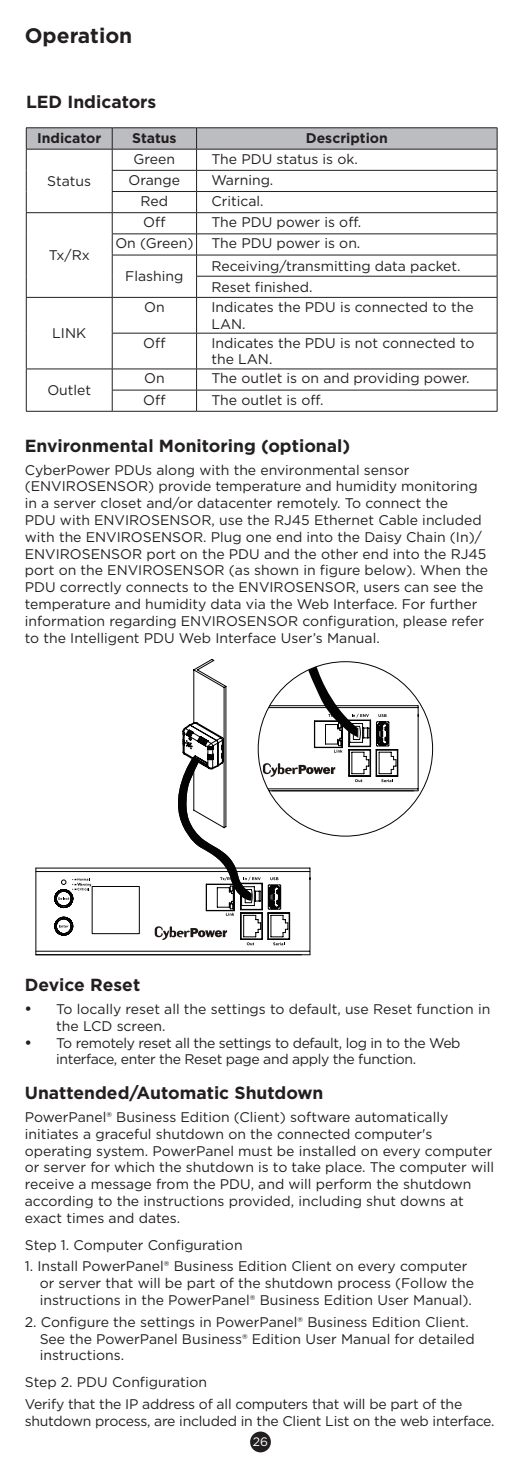
<style>
.page{position:relative;width:521px;height:1474px;background:#fff}
.page>*{position:absolute;margin:0;border:0;box-sizing:border-box;transform-origin:0 0}
.t1{font:700 21px "Gotham";color:#231f20}
.t2{font:700 17.5px "Gotham";color:#231f20}
.t3{font:14px/16.8px "Gotham";color:#231f20}
.t4{font:14px/16.8px "Gotham";letter-spacing:-.025em;color:#231f20}
.t5{font:700 14px "Gotham";color:#231f20}
.t6{font:12.25px "Gotham";color:#fff}
.s1{font-family:"Calibri"}
</style>
<div class="page">
<div style="left:250px;top:1431px;width:21px;height:21px;background:#231f20;border-radius:50%"></div>
<hr style="left:26px;top:127px;width:86px;height:1px;background:#231f20">
<hr style="left:112px;top:127px;width:85px;height:1px;background:#231f20">
<hr style="left:197px;top:127px;width:300px;height:1px;background:#231f20">
<svg style="left:26px;top:128px;width:472px;height:169px"></svg>
<hr style="left:26px;top:297px;width:86px;height:1px;background:#231f20">
<hr style="left:26px;top:298px;width:1px;height:35px;background:#231f20">
<hr style="left:112px;top:297px;width:85px;height:1px;background:#231f20">
<hr style="left:112px;top:298px;width:1px;height:35px;background:#231f20">
<hr style="left:197px;top:297px;width:300px;height:1px;background:#231f20">
<hr style="left:196px;top:298px;width:1px;height:35px;background:#231f20">
<hr style="left:497px;top:298px;width:1px;height:35px;background:#231f20">
<hr style="left:26px;top:333px;width:1px;height:36px;background:#231f20">
<hr style="left:112px;top:333px;width:85px;height:1px;background:#231f20">
<hr style="left:112px;top:333px;width:1px;height:36px;background:#231f20">
<hr style="left:197px;top:333px;width:300px;height:1px;background:#231f20">
<hr style="left:196px;top:333px;width:1px;height:36px;background:#231f20">
<hr style="left:497px;top:333px;width:1px;height:36px;background:#231f20">
<hr style="left:26px;top:368px;width:86px;height:1px;background:#231f20">
<hr style="left:112px;top:368px;width:85px;height:1px;background:#231f20">
<hr style="left:197px;top:368px;width:300px;height:1px;background:#231f20">
<svg style="left:26px;top:369px;width:1px;height:42px"></svg>
<hr style="left:112px;top:390px;width:85px;height:1px;background:#231f20">
<svg style="left:112px;top:369px;width:1px;height:42px"></svg>
<hr style="left:197px;top:390px;width:300px;height:1px;background:#231f20">
<svg style="left:196px;top:369px;width:1px;height:42px"></svg>
<svg style="left:497px;top:369px;width:1px;height:42px"></svg>
<hr style="left:26px;top:411px;width:86px;height:1px;background:#231f20">
<hr style="left:112px;top:411px;width:85px;height:1px;background:#231f20">
<hr style="left:197px;top:411px;width:300px;height:1px;background:#231f20">
<svg style="left:35px;top:659px;width:398px;height:296px"></svg>
<hr style="left:36px;top:868px;width:1px;height:86px;background:#030303">
<h1 class="t1" style="left:25px;top:21px;width:109px">Operation</h1>
<p class="t2" style="left:26px;top:90px;width:132px">LED Indicators</p>
<p class="t5" style="left:37px;top:129px;width:66px">Indicator</p>
<p class="t5" style="left:132px;top:129px;width:46px">Status</p>
<p class="t5" style="left:306px;top:129px;width:84px">Description</p>
<p class="t3" style="left:47px;top:172px;width:45px">Status</p>
<p class="t3" style="left:134px;top:150px;width:43px">Green</p>
<p class="t3" style="left:211px;top:150px;width:148px">The PDU status is ok.</p>
<p class="t3" style="left:129px;top:171px;width:53px">Orange</p>
<p class="t3" style="left:211px;top:171px;width:63px">Warning.</p>
<p class="t3" style="left:141px;top:192px;width:29px">Red</p>
<p class="t3" style="left:211px;top:192px;width:54px">Critical.</p>
<p class="t3" style="left:49px;top:246px;width:43px">Tx/Rx</p>
<p class="t3" style="left:52px;top:324px;width:35px">LINK</p>
<p class="t3" style="left:47px;top:381px;width:45px">Outlet</p>
<p class="t3" style="left:143px;top:213px;width:24px">Off</p>
<p class="t3" style="left:211px;top:213px;width:151px">The PDU power is off.</p>
<p class="t3" style="left:115px;top:235px;width:79px">On (Green)</p>
<p class="t3" style="left:211px;top:235px;width:150px">The PDU power is on.</p>
<p class="t3" style="left:125px;top:267px;width:60px">Flashing</p>
<p class="t3" style="left:211px;top:255px;width:251px;line-height:21.2px">Receiving/transmitting data packet.<br>Reset finished.</p>
<p class="t3" style="left:144px;top:298px;width:22px">On</p>
<p class="t3" style="left:211px;top:298px;width:264px">Indicates the PDU is connected to the<br>LAN.</p>
<p class="t3" style="left:143px;top:334px;width:24px">Off</p>
<p class="t3" style="left:211px;top:334px;width:264px">Indicates the PDU is not connected to the LAN.</p>
<p class="t3" style="left:144px;top:370px;width:22px">On</p>
<p class="t3" style="left:211px;top:370px;width:260px">The outlet is on and providing power.</p>
<p class="t3" style="left:143px;top:391px;width:24px">Off</p>
<p class="t3" style="left:211px;top:391px;width:114px">The outlet is off.</p>
<p class="t2" style="left:25px;top:434px;width:327px">Environmental Monitoring (optional)</p>
<p class="t3" style="left:25px;top:461px;width:465px">CyberPower PDUs along with the environmental sensor (ENVIROSENSOR) provide temperature and humidity monitoring in a server closet and/or datacenter remotely. To connect the<br>PDU with ENVIROSENSOR, use the RJ45 Ethernet Cable included with the ENVIROSENSOR. Plug one end into the Daisy Chain (In)/ ENVIROSENSOR port on the PDU and the other end into the RJ45 port on the ENVIROSENSOR (as shown in figure below). When the PDU correctly connects to the ENVIROSENSOR, users can see the temperature and humidity data via the Web Interface. For further information regarding ENVIROSENSOR configuration, please refer to the Intelligent PDU Web Interface User’s Manual.</p>
<p class="t2" style="left:25px;top:973px;width:117px">Device Reset</p>
<p class="t3" style="left:56px;top:1000px;width:436px;text-indent:-31px"><span class="s1">•</span> To locally reset all the settings to default, use Reset function in the LCD screen.</p>
<p class="t4" style="left:56px;top:1033px;width:406px;text-indent:-31px"><span class="s1">•</span> To remotely reset all the settings to default, log in to the Web interface, enter the Reset page and apply the function.</p>
<p class="t2" style="left:25px;top:1081px;width:300px">Unattended/Automatic Shutdown</p>
<p class="t3" style="left:25px;top:1108px;width:471px">PowerPanel® Business Edition (Client) software automatically initiates a graceful shutdown on the connected computer's operating system. PowerPanel must be installed on every computer or server for which the shutdown is to take place. The computer will receive a message from the PDU, and will perform the shutdown according to the instructions provided, including shut downs at exact times and dates.</p>
<p class="t3" style="left:25px;top:1235px;width:219px">Step 1. Computer Configuration</p>
<p class="t3" style="left:40px;top:1257px;width:436px;text-indent:-15px">1. Install PowerPanel® Business Edition Client on every computer or server that will be part of the shutdown process (Follow the instructions in the PowerPanel® Business Edition User Manual).</p>
<p class="t3" style="left:40px;top:1312px;width:437px;text-indent:-15px">2. Configure the settings in PowerPanel® Business Edition Client.<br>See the PowerPanel Business® Edition User Manual for detailed instructions.</p>
<p class="t3" style="left:25px;top:1370px;width:439px;line-height:21.7px">Step 2. PDU Configuration<br>Verify that the IP address of all computers that will be part of the</p>
<p class="t3" style="left:25px;top:1411px;width:471px">shutdown process, are included in the Client List on the web interface.</p>
<p class="t6" style="left:253px;top:1434px;width:17px">26</p>
</div>
